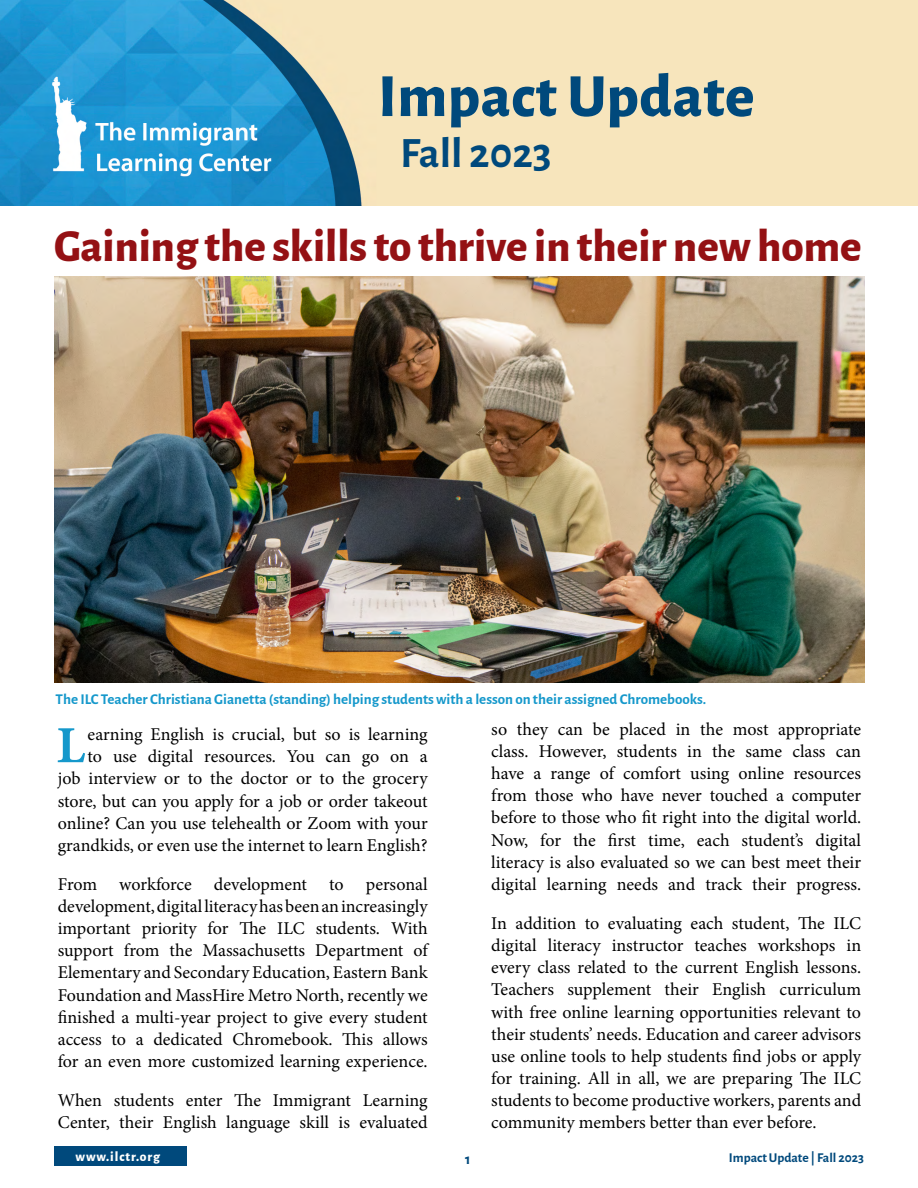
<style>
.page{position:relative;width:918px;height:1188px;background:#fff}
.page>*{position:absolute;margin:0;border:0;box-sizing:border-box;transform-origin:0 0}
.t1{font:800 61.5px "Alegreya Sans";letter-spacing:.01em;color:#00497c}
.t2{font:700 52.2px "Minion Pro";color:#1598cb}
.t3{font:800 45px "Alegreya Sans";color:#941114}
.t4{font:700 43.5px "Alegreya Sans";color:#00497c}
.t5{font:18px/22.2px "Minion Pro";color:#000;text-align:justify}
.t6{font:700 15px "Alegreya Sans";color:#1598cb}
.t7{font:700 15px "Alegreya Sans";color:#00497c}
.t8{font:700 13.5px "Alegreya Sans";color:#00497c}
.t9{font:800 13.5px "Alegreya Sans";letter-spacing:.07em;color:#fff}
</style>
<div class="page">
<img style="left:0;top:0;width:918px;height:205px">
<div style="left:54px;top:1146px;width:133px;height:20px;background:#00497c"></div>
<img style="left:54px;top:276px;width:810px;height:407px">
<h1 class="t1" style="left:378px;top:49px;width:378px">Impact Update</h1>
<h3 class="t4" style="left:400px;top:121px;width:153px">Fall 2023</h3>
<h3 class="t3" style="left:54px;top:213px;width:809px">Gaining the skills to thrive in their new home</h3>
<p class="t6" style="left:56px;top:688px;width:652px">The ILC Teacher Christiana Gianetta (standing) helping students with a lesson on their assigned Chromebooks.</p>
<p class="t5" style="left:58px;top:723px;width:371px;text-align:right">earning English is crucial, but so is learning<br>to use digital resources. You can go on a<br>job interview or to the doctor or to the grocery store, but can you apply for a job or order takeout online? Can you use telehealth or Zoom with your grandkids, or even use the internet to learn English?</p>
<p class="t5" style="left:58px;top:873px;width:371px">From workforce development to personal development, digital literacy has been an increasingly important priority for The ILC students. With support from the Massachusetts Department of Elementary and Secondary Education, Eastern Bank Foundation and MassHire Metro North, recently we finished a multi-year project to give every student access to a dedicated Chromebook. This allows for an even more customized learning experience.</p>
<p class="t5" style="left:58px;top:1089px;width:371px">When students enter The Immigrant Learning<br>Center, their English language skill is evaluated</p>
<h2 class="t2" style="left:57px;top:709px;width:30px">L</h2>
<p class="t5" style="left:491px;top:718px;width:371px">so they can be placed in the most appropriate class. However, students in the same class can have a range of comfort using online resources from those who have never touched a computer before to those who fit right into the digital world.<br>Now, for the first time, each student’s digital literacy is also evaluated so we can best meet their digital learning needs and track their progress.</p>
<p class="t5" style="left:491px;top:912px;width:371px">In addition to evaluating each student, The ILC digital literacy instructor teaches workshops in every class related to the current English lessons.<br>Teachers supplement their English curriculum with free online learning opportunities relevant to their students’ needs. Education and career advisors use online tools to help students find jobs or apply for training. All in all, we are preparing The ILC students to become productive workers, parents and community members better than ever before.</p>
<p class="t9" style="left:76px;top:1147px;width:86px">www.ilctr.org</p>
<p class="t7" style="left:465px;top:1149px;width:7px">1</p>
<p class="t8" style="left:729px;top:1148px;width:137px">Impact Update | Fall 2023</p>
</div>
